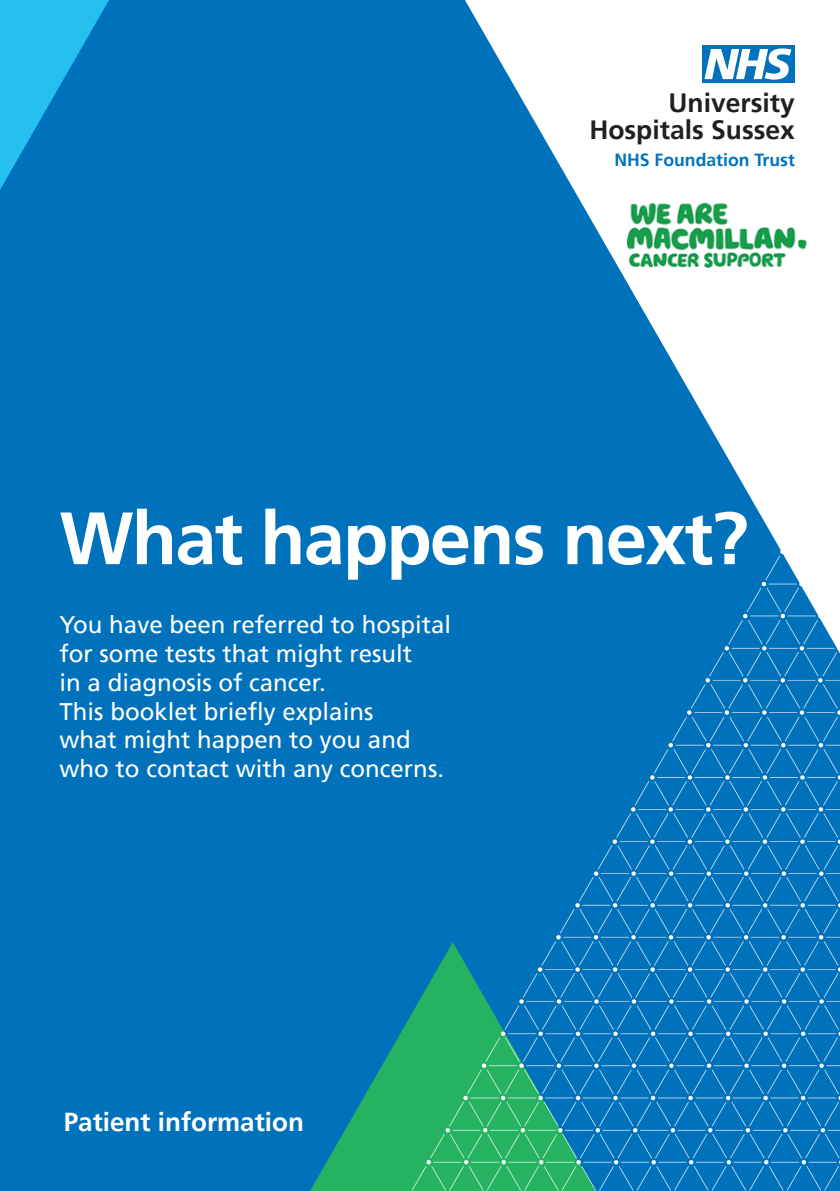
<style>
.page{position:relative;width:840px;height:1191px;background:#fff}
.page>*{position:absolute;margin:0;border:0;box-sizing:border-box;transform-origin:0 0}
.t1{font:700 74px "Frutiger";letter-spacing:-.025em;color:#fff}
.t2{font:700 26.4px/26.8px "Frutiger";color:#231f20;text-align:right}
.t3{font:700 26px "Frutiger";color:#fff}
.t4{font:24px/28.8px "Frutiger";color:#fff}
.t5{font:700 17.6px "Frutiger";color:#0072bc}
</style>
<div class="page">
<div style="left:0;top:0;width:839px;height:1191px;background:#0072bc"></div>
<svg style="left:310px;top:1020px;width:98px;height:171px"></svg>
<svg style="left:0;top:0;width:109px;height:190px"></svg>
<svg style="left:465px;top:0;width:374px;height:453px;fill:#fff"></svg>
<img style="left:408px;top:453px;width:431px;height:738px">
<div style="left:701px;top:45px;width:93px;height:38px;background:#0072bc"></div>
<svg style="left:704px;top:48px;width:87px;height:32px"></svg>
<img style="left:627px;top:201px;width:183px;height:66px">
<p class="t2" style="left:589px;top:90px;width:207px">University<br>Hospitals Sussex</p>
<p class="t5" style="left:614px;top:150px;width:182px">NHS Foundation Trust</p>
<p class="t1" style="left:60px;top:495px;width:690px">What happens next?</p>
<p class="t4" style="left:60px;top:610px;width:393px">You have been referred to hospital for some tests that might result</p>
<p class="t4" style="left:60px;top:668px;width:267px">in a diagnosis of cancer.</p>
<p class="t4" style="left:60px;top:697px;width:315px">This booklet briefly explains</p>
<p class="t4" style="left:60px;top:726px;width:385px">what might happen to you and who to contact with any concerns.</p>
<p class="t3" style="left:64px;top:1107px;width:241px">Patient information</p>
</div>
